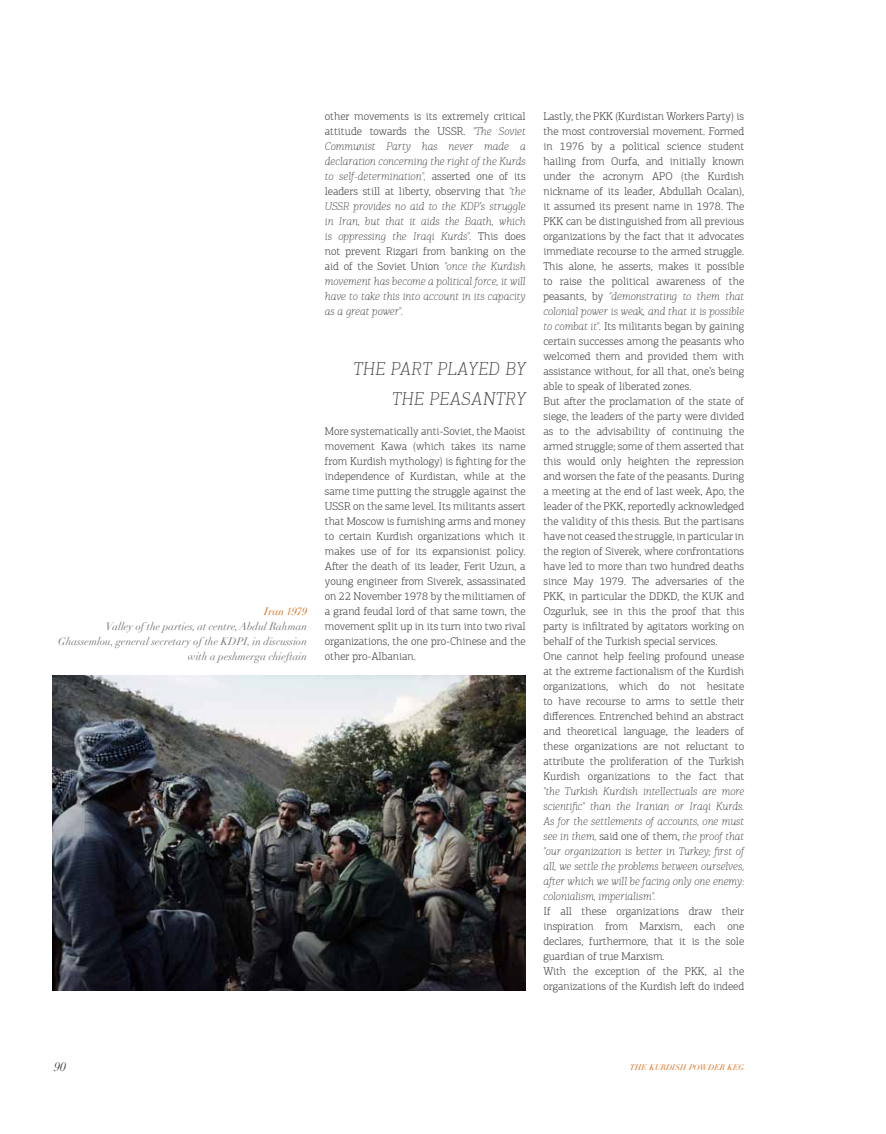
<style>
.page{position:relative;width:886px;height:1134px;background:#fff}
.page>*{position:absolute;margin:0;border:0;box-sizing:border-box;transform-origin:0 0}
.t1{font:italic 100 18.75px/30px "PF Agora Slab Pro";letter-spacing:.03em;color:#3e3d40;text-align:right}
.t2{font:italic 12.5px "Didot";color:#3e3d40}
.t3{font:300 11.25px/15px "PF Agora Slab Pro";color:#3e3d40;text-align:justify}
.t4{font:italic 100 11.25px/15px "PF Agora Slab Pro";color:#3e3d40;text-align:justify}
.t5{font:italic 10.62px/15px "Didot";color:#707172;text-align:right}
.t6{font:italic 10.62px "Didot";color:#d8650b}
.t7{font:italic 7.88px "Didot";color:#d8650b}
.s1{font-weight:100;font-style:italic}
.s2{font-weight:300;font-style:normal}
</style>
<div class="page">
<img style="left:53px;top:675px;width:472px;height:315px">
<p class="t6" style="left:264px;top:605px;width:44px">Iran 1979</p>
<p class="t5" style="left:58px;top:619px;width:251px">Valley ofthe parties, at centre, Abdul Rahman<br>Ghassemlou, general secretary ofthe KDPI, in discussion with a peshmerga chieftain</p>
<p class="t3" style="left:325px;top:109px;width:202px">other movements is its extremely critical attitude towards the USSR. <span class="s1">"The Soviet Communist Party has never made a declaration concerning the right of the Kurds to self-determination",</span> asserted one of its leaders still at liberty, observing that <span class="s1">"the USSR</span></p>
<p class="t4" style="left:325px;top:199px;width:203px;text-indent:29px">provides no aid to the KDP’s struggle in Iran, but that it aids the Baath, which is oppressing the Iraqi Kurds". <span class="s2">This does not prevent Rizgari from banking on the aid of the Soviet Union</span> "once the Kurdish movement has become a political force, it will have to take this into account in its capacity as a great power".</p>
<h1 class="t1" style="left:353px;top:354px;width:174px">The part played by the peasantry</h1>
<p class="t3" style="left:325px;top:424px;width:202px">More systematically anti-Soviet, the Maoist movement Kawa (which takes its name from Kurdish mythology) is fighting for the independence of Kurdistan, while at the same time putting the struggle against the USSR on the same level. Its militants assert that Moscow is furnishing arms and money to certain Kurdish organizations which it makes use of for its expansionist policy.<br>After the death of its leader, Ferit Uzun, a young engineer from Siverek, assassinated on 22 November 1978 by the militiamen of a grand feudal lord of that same town, the movement split up in its turn into two rival organizations, the one pro-Chinese and the other pro-Albanian.</p>
<p class="t3" style="left:543px;top:109px;width:202px;text-align:left">Lastly, the PKK (Kurdistan Workers Party) is the most controversial movement. Formed in 1976 by a political science student hailing from Ourfa, and initially known under the acronym APO (the Kurdish nickname of its leader, Abdullah Ocalan), it assumed its present name in 1978. The PKK can be distinguished from all previous organizations by the fact that it advocates immediate recourse to the armed struggle.<br>This alone, he asserts, makes it possible to raise the political awareness of the peasants, by <span class="s1">"demonstrating to them that colonial power is weak, and that it is possible to combat it".</span> Its militants began by gaining certain successes among the peasants who welcomed them and provided them with assistance without, for all that, one’s being able to speak of liberated zones.<br>But after the proclamation of the state of siege, the leaders of the party were divided as to the advisability of continuing the armed struggle; some of them asserted that this would only heighten the repression and worsen the fate of the peasants. During a meeting at the end of last week, Apo, the leader of the PKK, reportedly acknowledged the validity of this thesis. But the partisans have not ceased the struggle, in particular in the region of Siverek, where confrontations have led to more than two hundred deaths since May 1979. The adversaries of the PKK, in particular the DDKD, the KUK and Ozgurluk, see in this the proof that this party is infiltrated by agitators working on behalf of the Turkish special services.<br>One cannot help feeling profound unease at the extreme factionalism of the Kurdish organizations, which do not hesitate to have recourse to arms to settle their differences. Entrenched behind an abstract and theoretical language, the leaders of these organizations are not reluctant to attribute the proliferation of the Turkish Kurdish organizations to the fact that</p>
<p class="t4" style="left:543px;top:784px;width:202px">"the Turkish Kurdish intellectuals are more scientific" than the Iranian or Iraqi Kurds.<br>As for the settlements of accounts, one must see in them, <span class="s2">said one of them,</span> the proof that "our organization is better in Turkey; first of all, we settle the problems between ourselves, after which we will be facing only one enemy: colonialism, imperialism".</p>
<p class="t3" style="left:543px;top:903px;width:202px;text-align:left">If all these organizations draw their inspiration from Marxism, each one declares, furthermore, that it is the sole guardian of true Marxism.<br>With the exception of the PKK, al the organizations of the Kurdish left do indeed</p>
<p class="t2" style="left:54px;top:1059px;width:14px">90</p>
<p class="t7" style="left:630px;top:1063px;width:116px">THE KURDISH POWDER KEG</p>
</div>
